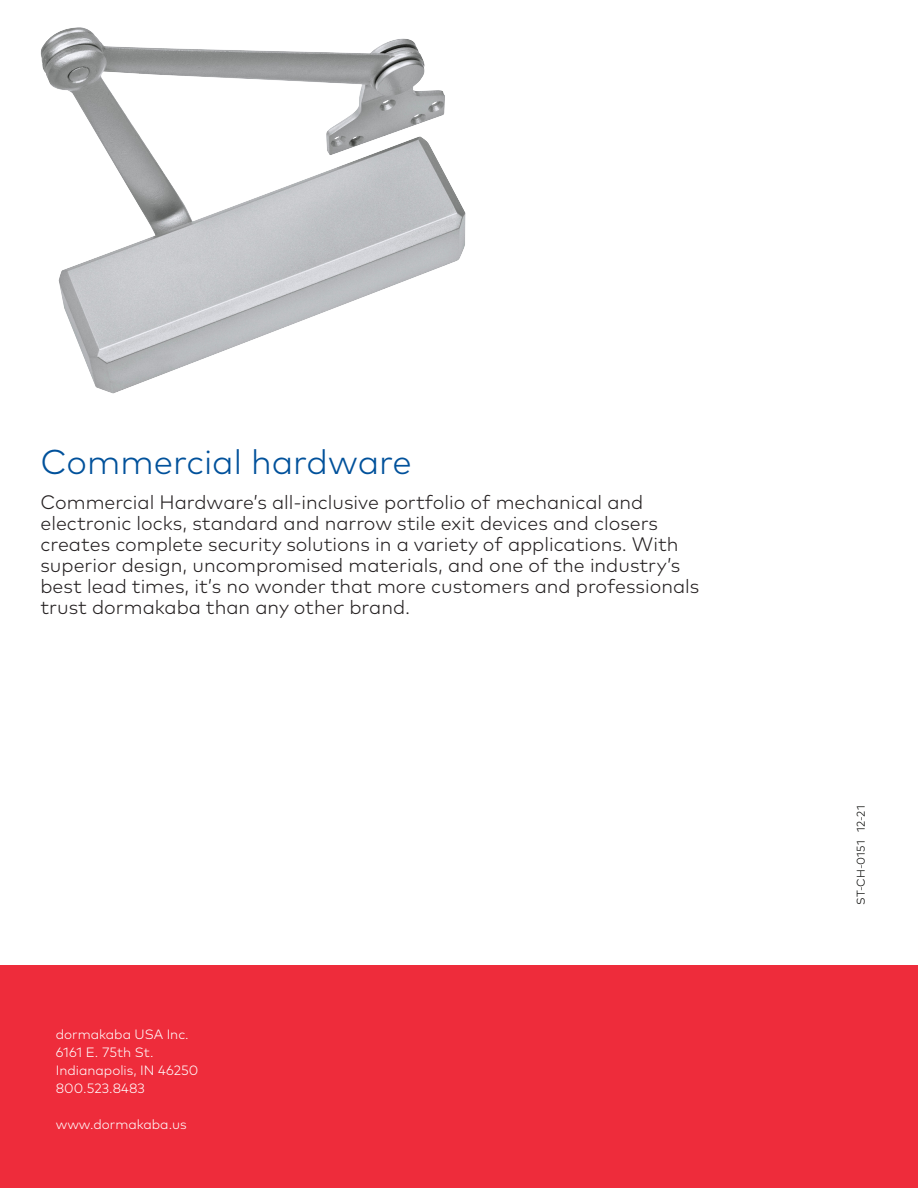
<style>
.page{position:relative;width:918px;height:1188px;background:#fff}
.page>*{position:absolute;margin:0;border:0;box-sizing:border-box;transform-origin:0 0}
.t1{font:300 34.5px "Mark Pro";color:#01519b}
.Page_Subhead{font:300 19.5px/21px "Mark Pro";color:#231f20}
.t2{font:300 13.5px "Mark Pro";color:#fff}
.t3{font:300 11.25px "Mark Pro";color:#040503}
</style>
<div class="page">
<div style="left:0;top:966px;width:918px;height:222px;background:#ee2c3b"></div>
<img style="left:40px;top:27px;width:426px;height:367px">
<p class="t1" style="left:40px;top:436px;width:373px">Commercial hardware</p>
<p class="Page_Subhead" style="left:40px;top:490px;width:660px">Commercial Hardware’s all-inclusive portfolio of mechanical and electronic locks, standard and narrow stile exit devices and closers creates complete security solutions in a variety of applications. With superior design, uncompromised materials, and one of the industry’s best lead times, it’s no wonder that more customers and professionals trust dormakaba than any other brand.</p>
<p class="t2" style="left:56px;top:1025px;width:135px">dormakaba USA Inc.</p>
<p class="t2" style="left:56px;top:1043px;width:100px">6161 E. 75th St.</p>
<p class="t2" style="left:56px;top:1061px;width:144px">Indianapolis, IN 46250</p>
<p class="t2" style="left:56px;top:1079px;width:91px">800.523.8483</p>
<p class="t2" style="left:56px;top:1115px;width:132px">www.dormakaba.us</p>
<p class="t3" style="left:852px;top:905px;width:101px;rotate:-90deg">ST-CH-0151 12-21</p>
</div>
